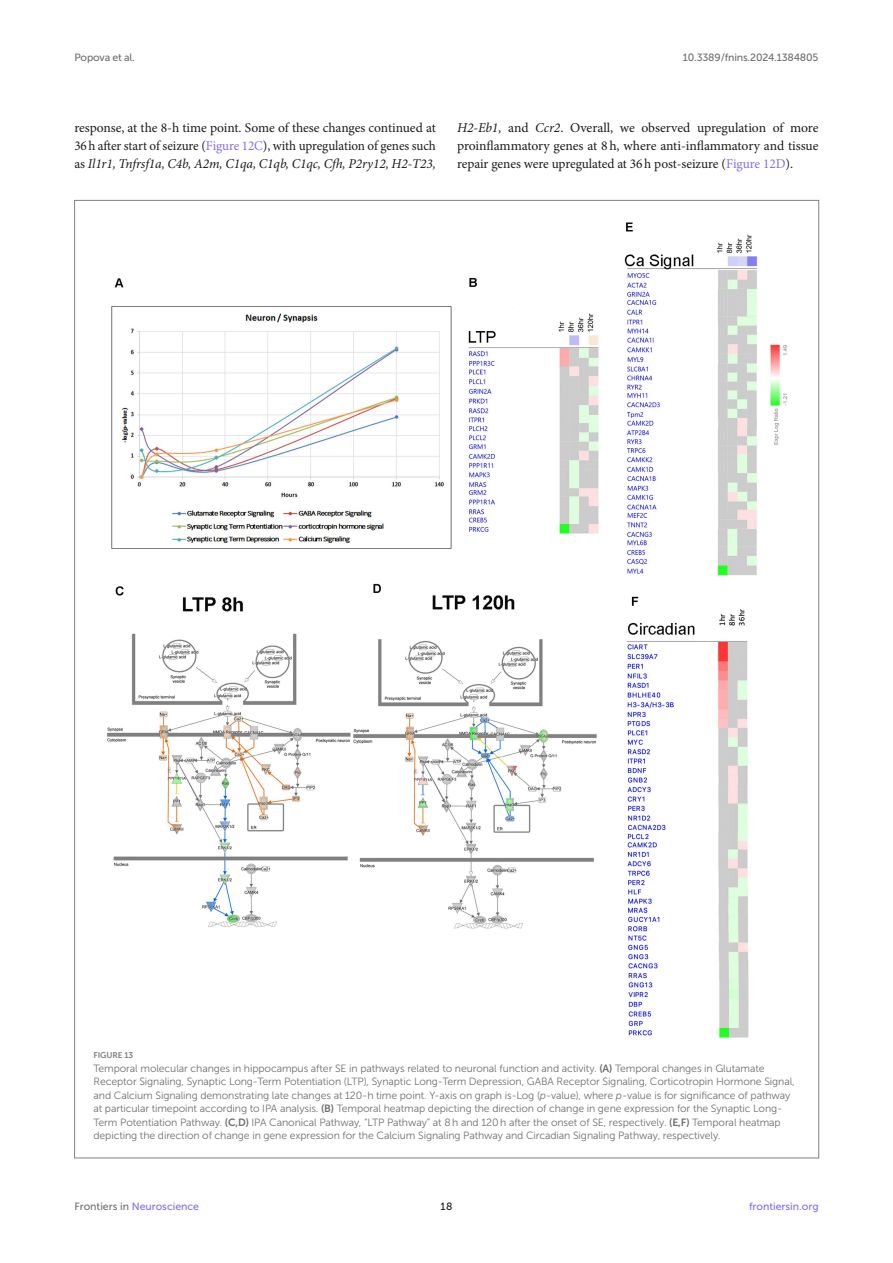
<style>
.page{position:relative;width:893px;height:1263px;background:#fff}
.page>*{position:absolute;margin:0;border:0;box-sizing:border-box;transform-origin:0 0}
.TEXT{font:13.5px/18px "Minion Pro";letter-spacing:-.005em;color:#1b1c1b;text-align:justify}
.FIG_LEG{font:10.5px/13.5px "Museo Sans 300";letter-spacing:-.01em;color:#706f70}
.t1{font:10.5px "Museo Sans 500";color:#856df0}
.t2{font:10.5px "Museo Sans 500";letter-spacing:-.015em;color:#706f70}
.t3{font:10.5px "Museo Sans 500";color:#1b1c1b}
.FIG_HD{font:8.25px "Museo Sans 700";letter-spacing:-.01em;color:#7e7f7f}
.s1{color:#856df0}
.s2{font-style:italic}
.s3{font-family:"Museo Sans 700"}
.s4{color:#706f70}
</style>
<div class="page">
<img style="left:107px;top:222px;width:681px;height:816px">
<p class="t2" style="left:74px;top:51px;width:62px">Popova et al.</p>
<p class="t2" style="left:683px;top:51px;width:137px">10.3389/fnins.2024.1384805</p>
<p class="TEXT" style="left:74px;top:119px;width:363px">response, at the 8-h time point. Some of these changes continued at 36h after start of seizure (<span class="s1">Figure 12C</span>), with upregulation of genes such as <span class="s2">Il1r1, Tnfrsf1a, C4b, A2m, C1qa, C1qb, C1qc, Cfh, P2ry12, H2-T23,</span></p>
<p class="TEXT" style="left:457px;top:119px;width:363px"><span class="s2">H2-Eb1,</span> and <span class="s2">Ccr2</span>. Overall, we observed upregulation of more proinflammatory genes at 8h, where anti-inflammatory and tissue repair genes were upregulated at 36h post-seizure (<span class="s1">Figure 12D</span>).</p>
<p class="FIG_HD" style="left:94px;top:1050px;width:41px">FIGURE 13</p>
<p class="FIG_LEG" style="left:94px;top:1061px;width:703px">Temporal molecular changes in hippocampus after SE in pathways related to neuronal function and activity. <span class="s3">(A)</span> Temporal changes in Glutamate Receptor Signaling, Synaptic Long-Term Potentiation (LTP), Synaptic Long-Term Depression, GABA Receptor Signaling, Corticotropin Hormone Signal, and Calcium Signaling demonstrating late changes at 120-h time point. Y-axis on graph is-Log (<span class="s2">p</span>-value), where <span class="s2">p</span>-value is for significance of pathway at particular timepoint according to IPA analysis. <span class="s3">(B)</span> Temporal heatmap depicting the direction of change in gene expression for the Synaptic Long-Term Potentiation Pathway. <span class="s3">(C,D)</span> IPA Canonical Pathway, “LTP Pathway” at 8 h and 120 h after the onset of SE, respectively. <span class="s3">(E,F)</span> Temporal heatmap depicting the direction of change in gene expression for the Calcium Signaling Pathway and Circadian Signaling Pathway, respectively.</p>
<p class="t1" style="left:74px;top:1200px;width:126px"><span class="s4">Frontiers in</span> Neuroscience</p>
<p class="t3" style="left:440px;top:1200px;width:14px">18</p>
<p class="t1" style="left:749px;top:1200px;width:71px">frontiersin.org</p>
</div>
